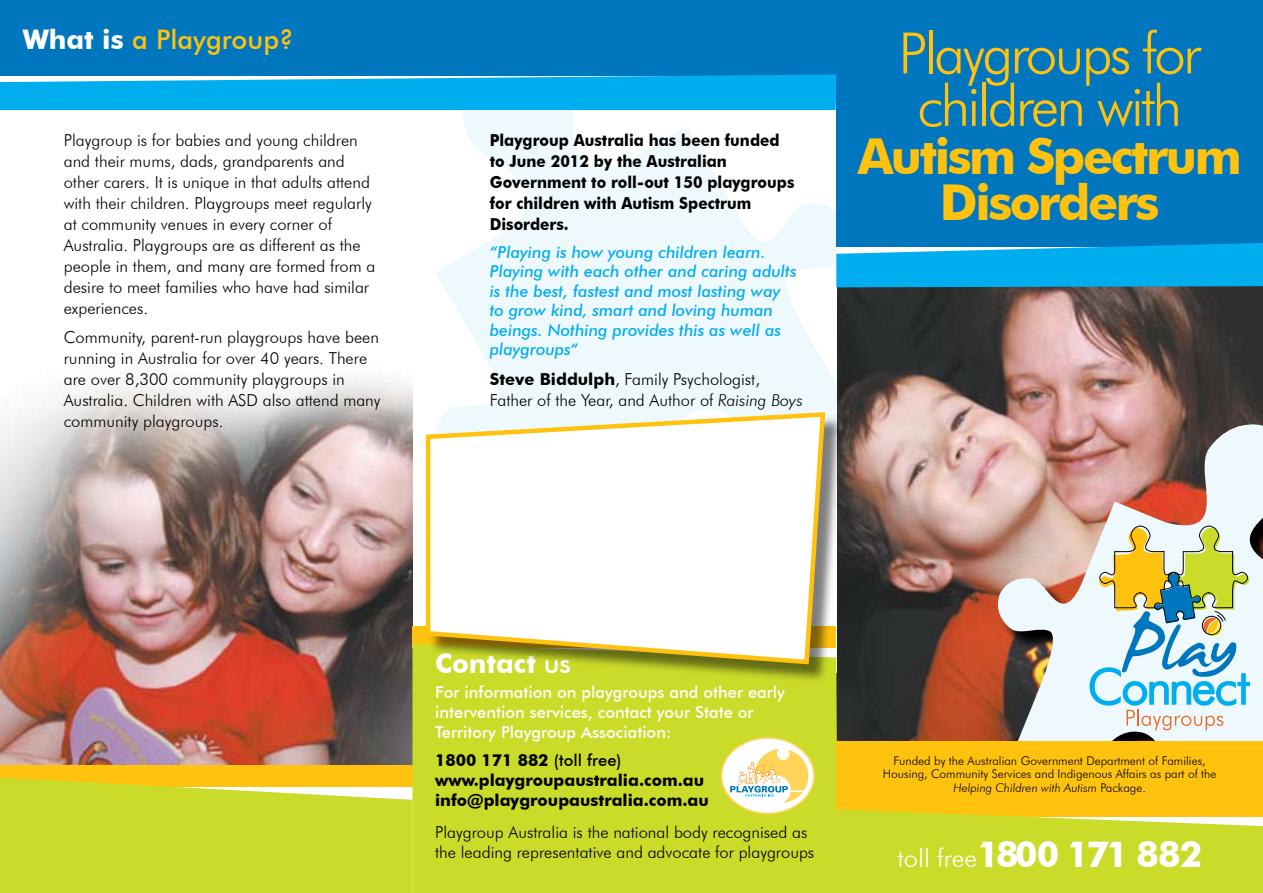
<style>
.page{position:relative;width:1263px;height:893px;background:#fff}
.page>*{position:absolute;margin:0;border:0;box-sizing:border-box;transform-origin:0 0}
.t1{font:300 57px/52.5px "Futura BT";letter-spacing:-.05em;color:#ffc20e;text-align:center}
.t2{font:700 49.5px/46.5px "Futura BT";letter-spacing:-.05em;color:#ffc20e;text-align:center}
.t3{font:700 36px "Futura BT";letter-spacing:-.08em;color:#fff}
.t4{font:500 27px "Futura BT";color:#ffc20e}
.t5{font:700 27px "Futura BT";color:#fff}
.t6{font:300 16.5px/21px "Futura BT";color:#000}
.t7{font:italic 500 16.5px/19.5px "Futura BT";color:#00adef}
.t8{font:700 16.5px/21px "Futura BT";color:#000;scale:.93 1}
.t9{font:500 16.5px/19.8px "Futura BT";color:#fff}
.t10{font:700 16.5px/19.8px "Futura BT";color:#000}
.t11{font:300 12px/13.5px "Futura BT";color:#000;text-align:center}
.s1{font-weight:700;color:#fff}
.s2{font-weight:700}
.s3{font-style:italic}
.s4{font-weight:500}
.s5{font-weight:300;font-size:25.5px}
</style>
<div class="page">
<img style="left:836px;top:287px;width:427px;height:454px">
<img style="left:994px;top:418px;width:269px;height:323px">
<svg style="left:1089px;top:526px;width:161px;height:204px;background:#c2d7c3"></svg>
<img style="left:0;top:378px;width:412px;height:387px">
<svg style="left:436px;top:110px;width:400px;height:304px;fill:#eef9fe"></svg>
<div style="left:412px;top:626px;width:424px;height:22px;background:#ffc20e"></div>
<div style="left:412px;top:644px;width:426px;height:249px;background:#cadb2a"></div>
<div style="left:0;top:0;width:845px;height:76px;background:#0076bf"></div>
<svg style="left:0;top:74px;width:836px;height:36px;background:#11afed"></svg>
<div style="left:0;top:765px;width:412px;height:22px;background:#ffc20e"></div>
<svg style="left:0;top:777px;width:412px;height:116px;background:#cfda2e"></svg>
<div style="left:836px;top:741px;width:427px;height:75px;background:#ffc20e"></div>
<svg style="left:836px;top:809px;width:427px;height:84px;background:#cfda2e"></svg>
<div style="left:836px;top:0;width:427px;height:246px;background:#0076bf"></div>
<svg style="left:836px;top:243px;width:427px;height:44px;background:#0caceb"></svg>
<div style="left:427px;top:414px;width:417px;height:270px;background:#000;opacity:.51"></div>
<svg style="left:423px;top:410px;width:405px;height:257px"></svg>
<svg style="left:720px;top:737px;width:95px;height:77px"></svg>
<h3 class="t4" style="left:23px;top:23px;width:273px"><span class="s1">What is</span> a Playgroup?</h3>
<p class="t6" style="left:64px;top:129px;width:313px">Playgroup is for babies and young children and their mums, dads, grandparents and other carers. It is unique in that adults attend with their children. Playgroups meet regularly at community venues in every corner of Australia. Playgroups are as different as the people in them, and many are formed from a desire to meet families who have had similar experiences.</p>
<p class="t6" style="left:64px;top:327px;width:318px">Community, parent-run playgroups have been running in Australia for over 40 years. There are over 8,300 community playgroups in Australia. Children with ASD also attend many community playgroups.</p>
<p class="t8" style="left:490px;top:129px;width:329px">Playgroup Australia has been funded to June 2012 by the Australian<br>Government to roll-out 150 playgroups for children with Autism Spectrum<br>Disorders.</p>
<p class="t7" style="left:490px;top:242px;width:308px">“Playing is how young children learn.<br>Playing with each other and caring adults is the best, fastest and most lasting way to grow kind, smart and loving human beings. Nothing provides this as well as playgroups“</p>
<p class="t6" style="left:490px;top:368px;width:315px"><span class="s2">Steve Biddulph</span>, Family Psychologist,<br>Father of the Year, and Author of <span class="s3">Raising Boys</span></p>
<h1 class="t1" style="left:898px;top:26px;width:304px">Playgroups for children with</h1>
<h2 class="t2" style="left:858px;top:133px;width:385px">Autism Spectrum<br>Disorders</h2>
<h3 class="t5" style="left:435px;top:646px;width:137px">Contact <span class="s4">us</span></h3>
<p class="t9" style="left:435px;top:682px;width:351px">For information on playgroups and other early intervention services, contact your State or<br>Territory Playgroup Association:</p>
<p class="t10" style="left:435px;top:750px;width:275px">1800 171 882 <span class="s4">(toll free) </span>www.playgroupaustralia.com.au info@playgroupaustralia.com.au</p>
<p class="t6" style="left:435px;top:822px;width:381px;line-height:19.8px">Playgroup Australia is the national body recognised as the leading representative and advocate for playgroups</p>
<p class="t11" style="left:883px;top:754px;width:335px">Funded by the Australian Government Department of Families,<br>Housing, Community Services and Indigenous Affairs as part of the<br><span class="s3">Helping Children with Autism</span> Package.</p>
<h3 class="t3" style="left:897px;top:832px;width:306px"><span class="s5">toll free</span>1800 171 882</h3>
</div>
